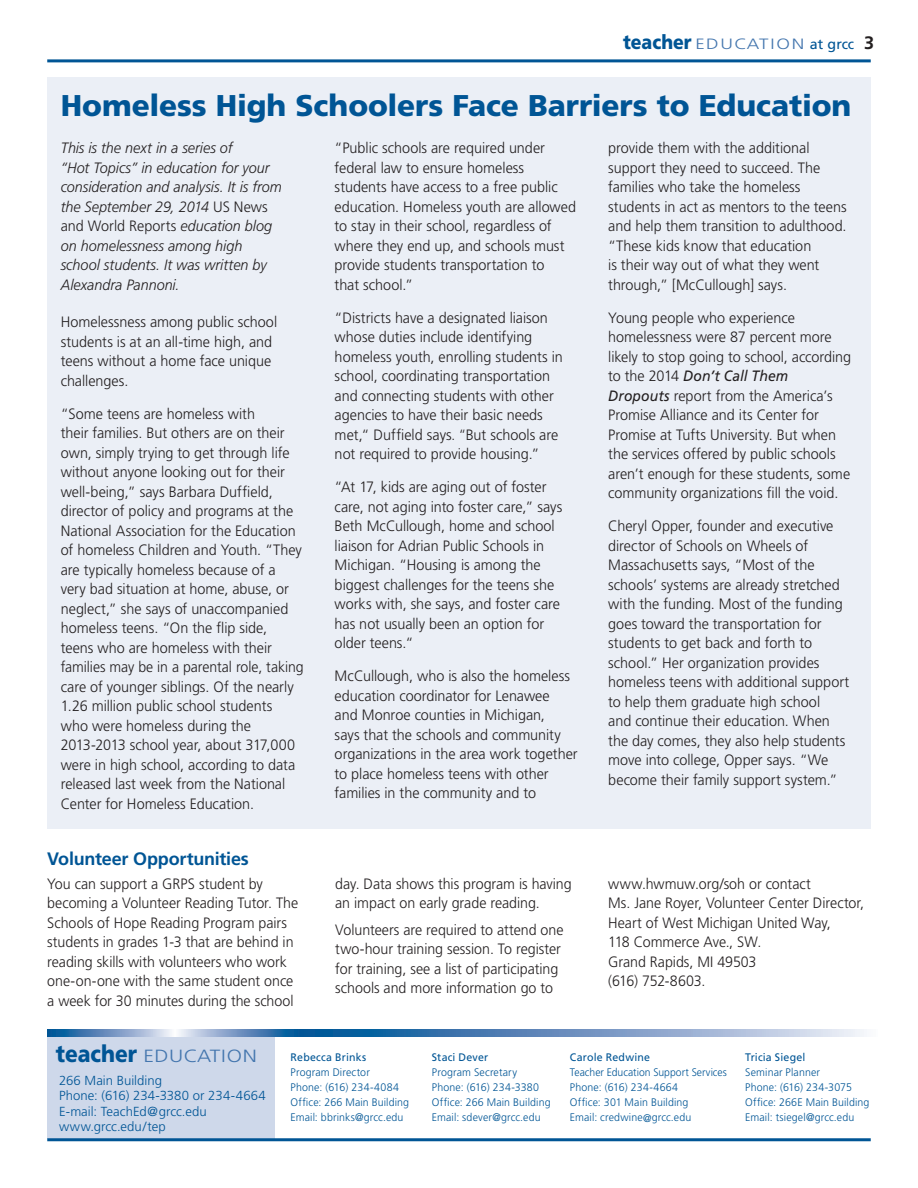
<style>
.page{position:relative;width:918px;height:1188px;background:#fff}
.page>*{position:absolute;margin:0;border:0;box-sizing:border-box;transform-origin:0 0}
.t1{font:900 30px "Frutiger LT Std";letter-spacing:-.005em;color:#005595}
._2015_blue_sub{font:700 18px "Frutiger LT Std";letter-spacing:-.015em;color:#005595}
.t2{font:300 17.7px "Frutiger LT Std";letter-spacing:.025em;color:#4476ae;scale:1.2 1}
.pg_3_body{font:300 15px/19.5px "Frutiger LT Std";color:#231f20;scale:.96 1}
.pg_2_body{font:300 15px/19.5px "Frutiger LT Std";letter-spacing:-.005em;color:#231f20;scale:.95 1}
.t3{font:italic 300 15px/19.5px "Frutiger LT Std";color:#231f20;scale:.96 1}
.t4{font:300 15px "Frutiger LT Std";letter-spacing:.085em;color:#4476ae;scale:1.26 1}
.t5{font:300 13.2px "Frutiger LT Std";color:#005595}
.t6{font:300 10.95px "Frutiger LT Std";letter-spacing:.01em;color:#005595}
.t7{font:10.95px "Frutiger LT Std";letter-spacing:.015em;color:#005595}
.t8{font:300 10.95px "Frutiger LT Std";letter-spacing:.01em;color:#005595;scale:.95 1}
.s1{font-weight:900;font-size:19.8px;color:#005595}
.s2{font-weight:400;font-size:14.25px;color:#005595}
.s3{font-weight:700;font-size:18px;color:#231f20}
.s4{font-style:normal}
.s5{font-weight:400;font-style:italic}
.s6{font-weight:900;font-size:23.55px;color:#005595}
</style>
<div class="page">
<div style="left:47px;top:77px;width:824px;height:751px;background:#ebeff6"></div>
<div style="left:47px;top:1036px;width:227px;height:103px;background:#ced8ea"></div>
<hr style="left:47px;top:1138px;width:824px;height:3px;background:#005595">
<svg style="left:299px;top:1030px;width:565px;height:6px;background:#6f97c2"></svg>
<svg style="left:47px;top:1030px;width:252px;height:6px;background:#739ac4"></svg>
<hr style="left:47px;top:59px;width:824px;height:3px;background:#005595">
<p class="t4" style="left:623px;top:36px;width:201px"><span class="s1">teacher</span> EDUCATION <span class="s2">at grcc</span> <span class="s3">3</span></p>
<p class="t1" style="left:61px;top:88px;width:792px">Homeless High Schoolers Face Barriers to Education</p>
<p class="pg_3_body" style="left:335px;top:138px;width:253px">“Public schools are required under federal law to ensure homeless students have access to a free public education. Homeless youth are allowed to stay in their school, regardless of where they end up, and schools must provide students transportation to<br>that school.”</p>
<p class="pg_3_body" style="left:335px;top:308px;width:239px">“Districts have a designated liaison whose duties include identifying homeless youth, enrolling students in school, coordinating transportation and connecting students with other agencies to have their basic needs met,“ Duffield says. “But schools are not required to provide housing.”</p>
<p class="pg_3_body" style="left:335px;top:477px;width:239px">“At 17, kids are aging out of foster care, not aging into foster care,” says<br>Beth McCullough, home and school liaison for Adrian Public Schools in<br>Michigan. “Housing is among the biggest challenges for the teens she works with, she says, and foster care has not usually been an option for older teens.“</p>
<p class="pg_3_body" style="left:335px;top:666px;width:255px">McCullough, who is also the homeless education coordinator for Lenawee<br>and Monroe counties in Michigan,<br>says that the schools and community organizations in the area work together to place homeless teens with other families in the community and to</p>
<p class="t3" style="left:61px;top:138px;width:232px">This is the next in a series of<br>“Hot Topics” in education for your consideration and analysis. It is from the September 29, 2014 <span class="s4">US News and World Reports</span> education blog on homelessness among high school students. It was written by<br>Alexandra Pannoni.</p>
<p class="pg_3_body" style="left:61px;top:312px;width:227px">Homelessness among public school students is at an all-time high, and teens without a home face unique challenges.</p>
<p class="pg_3_body" style="left:61px;top:404px;width:255px">“Some teens are homeless with<br>their families. But others are on their own, simply trying to get through life without anyone looking out for their well-being,” says Barbara Duffield, director of policy and programs at the National Association for the Education of homeless Children and Youth. “They are typically homeless because of a very bad situation at home, abuse, or neglect,” she says of unaccompanied homeless teens. “On the flip side,<br>teens who are homeless with their families may be in a parental role, taking care of younger siblings. Of the nearly 1.26 million public school students<br>who were homeless during the 2013-2013 school year, about 317,000 were in high school, according to data released last week from the National Center for Homeless Education.</p>
<p class="pg_3_body" style="left:608px;top:138px;width:250px">provide them with the additional support they need to succeed. The families who take the homeless students in act as mentors to the teens and help them transition to adulthood. “These kids know that education<br>is their way out of what they went through,” [McCullough] says.</p>
<p class="pg_3_body" style="left:608px;top:308px;width:255px">Young people who experience homelessness were 87 percent more likely to stop going to school, according to the 2014 <span class="s5">Don’t Call Them Dropouts</span> report from the America’s Promise Alliance and its Center for Promise at Tufts University. But when the services offered by public schools aren’t enough for these students, some community organizations fill the void.</p>
<p class="pg_3_body" style="left:608px;top:516px;width:253px">Cheryl Opper, founder and executive director of Schools on Wheels of Massachusetts says, “Most of the schools’ systems are already stretched with the funding. Most of the funding goes toward the transportation for students to get back and forth to school.” Her organization provides homeless teens with additional support to help them graduate high school<br>and continue their education. When the day comes, they also help students move into college, Opper says. “We become their family support system.”</p>
<p class="_2015_blue_sub" style="left:47px;top:848px;width:203px">Volunteer Opportunities</p>
<p class="pg_2_body" style="left:47px;top:874px;width:266px">You can support a GRPS student by becoming a Volunteer Reading Tutor. The Schools of Hope Reading Program pairs students in grades 1-3 that are behind in reading skills with volunteers who work one-on-one with the same student once a week for 30 minutes during the school</p>
<p class="pg_2_body" style="left:335px;top:874px;width:250px">day. Data shows this program is having an impact on early grade reading.</p>
<p class="pg_2_body" style="left:335px;top:920px;width:242px">Volunteers are required to attend one two-hour training session. To register for training, see a list of participating schools and more information go to</p>
<p class="pg_2_body" style="left:608px;top:874px;width:271px">www.hwmuw.org/soh or contact<br>Ms. Jane Royer, Volunteer Center Director,<br>Heart of West Michigan United Way,<br>118 Commerce Ave., SW.<br>Grand Rapids, MI 49503<br>(616) 752-8603.</p>
<p class="t2" style="left:56px;top:1046px;width:169px"><span class="s6">teacher</span> EDUCATION</p>
<p class="t5" style="left:59px;top:1073px;width:104px">266 Main Building</p>
<p class="t5" style="left:59px;top:1088px;width:208px">Phone: (616) 234-3380 or 234-4664</p>
<p class="t5" style="left:59px;top:1104px;width:149px">E-mail: TeachEd@grcc.edu</p>
<p class="t5" style="left:59px;top:1119px;width:108px">www.grcc.edu/tep</p>
<p class="t7" style="left:291px;top:1051px;width:77px">Rebecca Brinks</p>
<p class="t6" style="left:291px;top:1066px;width:81px">Program Director</p>
<p class="t6" style="left:291px;top:1081px;width:110px">Phone: (616) 234-4084</p>
<p class="t6" style="left:291px;top:1096px;width:120px">Office: 266 Main Building</p>
<p class="t6" style="left:291px;top:1111px;width:114px">Email: bbrinks@grcc.edu</p>
<p class="t7" style="left:432px;top:1051px;width:58px">Staci Dever</p>
<p class="t6" style="left:432px;top:1066px;width:87px">Program Secretary</p>
<p class="t6" style="left:432px;top:1081px;width:109px">Phone: (616) 234-3380</p>
<p class="t6" style="left:432px;top:1096px;width:120px">Office: 266 Main Building</p>
<p class="t6" style="left:432px;top:1111px;width:110px">Email: sdever@grcc.edu</p>
<p class="t7" style="left:570px;top:1051px;width:82px">Carole Redwine</p>
<p class="t8" style="left:570px;top:1066px;width:167px">Teacher Education Support Services</p>
<p class="t6" style="left:570px;top:1081px;width:110px">Phone: (616) 234-4664</p>
<p class="t6" style="left:570px;top:1096px;width:120px">Office: 301 Main Building</p>
<p class="t6" style="left:570px;top:1111px;width:123px">Email: credwine@grcc.edu</p>
<p class="t7" style="left:745px;top:1051px;width:62px">Tricia Siegel</p>
<p class="t6" style="left:745px;top:1066px;width:76px">Seminar Planner</p>
<p class="t6" style="left:745px;top:1081px;width:108px">Phone: (616) 234-3075</p>
<p class="t6" style="left:745px;top:1096px;width:126px">Office: 266E Main Building</p>
<p class="t6" style="left:745px;top:1111px;width:111px">Email: tsiegel@grcc.edu</p>
</div>
